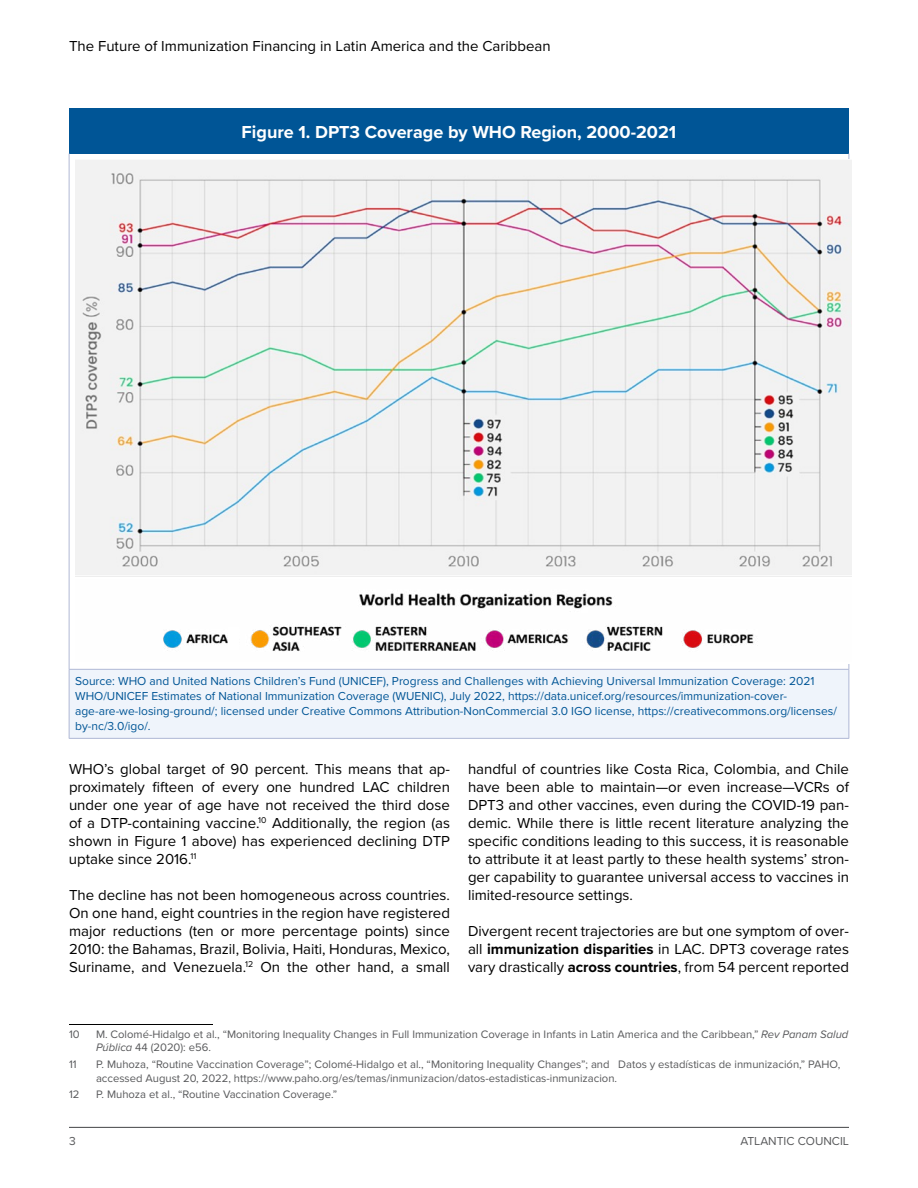
<style>
.page{position:relative;width:918px;height:1188px;background:#fff}
.page>*{position:absolute;margin:0;border:0;box-sizing:border-box;transform-origin:0 0}
.t1{font:700 18px "Proxima Nova";color:#fff}
.t2{font:15px/18px "Proxima Nova";color:#000;text-align:justify}
.t3{font:12px/15px "Proxima Nova";color:#005596}
.t4{font:12px "Proxima Nova";color:#58595b}
.t5{font:11.25px/13.5px "Proxima Nova";color:#58595b}
.s1{font-weight:700}
.s2{font-style:italic}
</style>
<div class="page">
<hr style="left:69px;top:1127px;width:780px;height:1px;background:#58595b">
<hr style="left:69px;top:1024px;width:144px;height:1px;background:#000">
<div style="left:69px;top:108px;width:780px;height:46px;background:#005596"></div>
<div style="left:69px;top:669px;width:780px;height:69px;background:#eff4fb"></div>
<hr style="left:69px;top:669px;width:780px;height:1px;background:#b0b8d5">
<hr style="left:69px;top:670px;width:1px;height:68px;background:#b0b8d5">
<hr style="left:849px;top:670px;width:1px;height:68px;background:#b0b8d5">
<hr style="left:69px;top:738px;width:780px;height:1px;background:#b0b8d5">
<hr style="left:69px;top:154px;width:1px;height:515px;background:#b0b8d5">
<hr style="left:849px;top:154px;width:1px;height:515px;background:#b0b8d5">
<img style="left:75px;top:159px;width:777px;height:503px">
<div style="left:229px;top:627px;width:10px;height:23px;background:#fff"></div>
<p class="t2" style="left:69px;top:37px;width:483px">The Future of Immunization Financing in Latin America and the Caribbean</p>
<p class="t1" style="left:242px;top:118px;width:436px">Figure 1. DPT3 Coverage by WHO Region, 2000-2021</p>
<p class="t3" style="left:75px;top:673px;width:763px">Source: WHO and United Nations Children’s Fund (UNICEF), Progress and Challenges with Achieving Universal Immunization Coverage: 2021<br>WHO/UNICEF Estimates of National Immunization Coverage (WUENIC), July 2022, https://data.unicef.org/resources/immunization-cover&shy;age-are-we-losing-ground/; licensed under Creative Commons Attribution-NonCommercial 3.0 IGO license, https://creativecommons.org/licenses/ by-nc/3.0/igo/.</p>
<p class="t2" style="left:69px;top:759px;width:383px">WHO’s global target of 90 percent. This means that ap&shy;proximately fifteen of every one hundred LAC children under one year of age have not received the third dose of a DTP-containing vaccine.<sup>10</sup> Additionally, the region (as shown in Figure 1 above) has experienced declining DTP uptake since 2016.<sup>11</sup></p>
<p class="t2" style="left:69px;top:885px;width:383px">The decline has not been homogeneous across countries.<br>On one hand, eight countries in the region have registered major reductions (ten or more percentage points) since 2010: the Bahamas, Brazil, Bolivia, Haiti, Honduras, Mexico, Suriname, and Venezuela.<sup>12</sup> On the other hand, a small</p>
<p class="t2" style="left:468px;top:759px;width:383px">handful of countries like Costa Rica, Colombia, and Chile have been able to maintain—or even increase—VCRs of DPT3 and other vaccines, even during the COVID-19 pan&shy;demic. While there is little recent literature analyzing the specific conditions leading to this success, it is reasonable to attribute it at least partly to these health systems’ stron&shy;ger capability to guarantee universal access to vaccines in limited-resource settings.</p>
<p class="t2" style="left:468px;top:921px;width:383px">Divergent recent trajectories are but one symptom of over&shy;all <span class="s1">immunization disparities</span> in LAC. DPT3 coverage rates vary drastically <span class="s1">across countries</span>, from 54 percent reported</p>
<p class="t5" style="left:69px;top:1027px;width:12px">10</p>
<p class="t5" style="left:96px;top:1027px;width:754px">M. Colomé-Hidalgo et al., “Monitoring Inequality Changes in Full Immunization Coverage in Infants in Latin America and the Caribbean,” <span class="s2">Rev Panam Salud<br>Pública</span> 44 (2020): e56.</p>
<p class="t5" style="left:69px;top:1057px;width:9px">11</p>
<p class="t5" style="left:96px;top:1057px;width:746px">P. Muhoza, “Routine Vaccination Coverage”; Colomé-Hidalgo et al., “Monitoring Inequality Changes”; and Datos y estadísticas de inmunización,” PAHO, accessed August 20, 2022, https://www.paho.org/es/temas/inmunizacion/datos-estadisticas-inmunizacion.</p>
<p class="t5" style="left:69px;top:1087px;width:12px">12</p>
<p class="t5" style="left:96px;top:1087px;width:243px">P. Muhoza et al., “Routine Vaccination Coverage.”</p>
<p class="t4" style="left:69px;top:1132px;width:8px">3</p>
<p class="t4" style="left:740px;top:1132px;width:110px">ATLANTIC COUNCIL</p>
</div>
